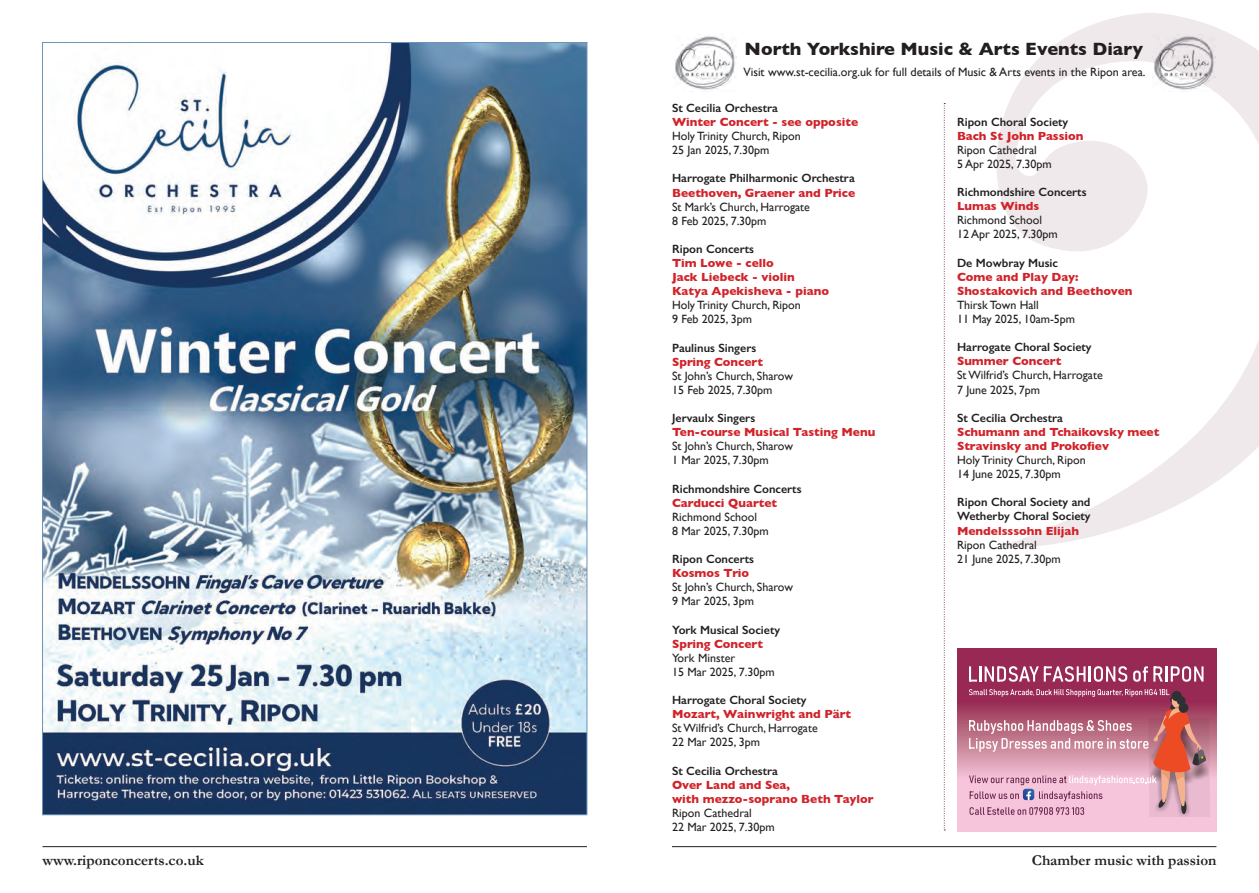
<style>
.page{position:relative;width:1259px;height:893px;background:#fff}
.page>*{position:absolute;margin:0;border:0;box-sizing:border-box;transform-origin:0 0}
.t1{font:700 18.15px "Gill Sans";color:#231f20}
.t2{font:700 15px "Garamond";color:#231f20}
.t3{font:12.15px "Gill Sans";color:#231f20}
.t4{font:12px/14.1px "Gill Sans";color:#231f20}
.t5{font:700 12px/14.1px "Gill Sans";color:#d1232a}
.t6{font:600 12px/14.1px "Gill Sans";color:#231f20}
</style>
<div class="page">
<hr style="left:672px;top:846px;width:544px;height:1px;background:#231f20">
<hr style="left:43px;top:846px;width:544px;height:1px;background:#231f20">
<svg style="left:997px;top:13px;width:262px;height:535px"></svg>
<svg style="left:944px;top:103px;width:1px;height:728px"></svg>
<img style="left:673px;top:34px;width:63px;height:58px">
<img style="left:1152px;top:34px;width:63px;height:58px">
<img style="left:44px;top:44px;width:541px;height:769px">
<svg style="left:957px;top:648px;width:259px;height:183px;background:#bc6587"></svg>
<svg style="left:969px;top:666px;width:158px;height:16px"></svg>
<svg style="left:1133px;top:666px;width:70px;height:16px"></svg>
<svg style="left:969px;top:689px;width:241px;height:128px;background:#cb869a"></svg>
<h1 class="t1" style="left:744px;top:34px;width:400px">North Yorkshire Music &amp; Arts Events Diary</h1>
<p class="t3" style="left:743px;top:65px;width:404px">Visit www.st-cecilia.org.uk for full details of Music &amp; Arts events in the Ripon area.</p>
<p class="t6" style="left:672px;top:101px;width:107px">St Cecilia Orchestra</p>
<p class="t5" style="left:672px;top:115px;width:188px">Winter Concert - see opposite</p>
<p class="t4" style="left:672px;top:129px;width:130px">Holy Trinity Church, Ripon<br>25 Jan 2025, 7.30pm</p>
<p class="t6" style="left:672px;top:171px;width:184px">Harrogate Philharmonic Orchestra</p>
<p class="t5" style="left:672px;top:185px;width:185px">Beethoven, Graener and Price</p>
<p class="t4" style="left:672px;top:199px;width:139px">St Mark’s Church, Harrogate<br>8 Feb 2025, 7.30pm</p>
<p class="t6" style="left:672px;top:242px;width:84px">Ripon Concerts</p>
<p class="t5" style="left:672px;top:256px;width:159px">Tim Lowe - cello<br>Jack Liebeck - violin<br>Katya Apekisheva - piano</p>
<p class="t4" style="left:672px;top:298px;width:130px">Holy Trinity Church, Ripon<br>9 Feb 2025, 3pm</p>
<p class="t6" style="left:672px;top:340px;width:86px">Paulinus Singers</p>
<p class="t5" style="left:672px;top:354px;width:92px">Spring Concert</p>
<p class="t4" style="left:672px;top:369px;width:122px">St John’s Church, Sharow<br>15 Feb 2025, 7.30pm</p>
<p class="t6" style="left:672px;top:411px;width:85px">Jervaulx Singers</p>
<p class="t5" style="left:672px;top:425px;width:205px">Ten-course Musical Tasting Menu</p>
<p class="t4" style="left:672px;top:439px;width:122px">St John’s Church, Sharow<br>1 Mar 2025, 7.30pm</p>
<p class="t6" style="left:672px;top:481px;width:131px">Richmondshire Concerts</p>
<p class="t5" style="left:672px;top:495px;width:107px">Carducci Quartet</p>
<p class="t4" style="left:672px;top:510px;width:98px">Richmond School<br>8 Mar 2025, 7.30pm</p>
<p class="t6" style="left:672px;top:552px;width:84px">Ripon Concerts</p>
<p class="t5" style="left:672px;top:566px;width:79px">Kosmos Trio</p>
<p class="t4" style="left:672px;top:580px;width:122px">St John’s Church, Sharow<br>9 Mar 2025, 3pm</p>
<p class="t6" style="left:672px;top:622px;width:110px">York Musical Society</p>
<p class="t5" style="left:672px;top:636px;width:92px">Spring Concert</p>
<p class="t4" style="left:672px;top:651px;width:104px">York Minster<br>15 Mar 2025, 7.30pm</p>
<p class="t6" style="left:672px;top:693px;width:136px">Harrogate Choral Society</p>
<p class="t5" style="left:672px;top:707px;width:181px">Mozart, Wainwright and Pärt</p>
<p class="t4" style="left:672px;top:721px;width:147px">St Wilfrid’s Church, Harrogate<br>22 Mar 2025, 3pm</p>
<p class="t6" style="left:672px;top:763px;width:107px">St Cecilia Orchestra</p>
<p class="t5" style="left:672px;top:777px;width:203px">Over Land and Sea,<br>with mezzo-soprano Beth Taylor</p>
<p class="t4" style="left:672px;top:806px;width:104px">Ripon Cathedral<br>22 Mar 2025, 7.30pm</p>
<p class="t6" style="left:957px;top:114px;width:113px">Ripon Choral Society</p>
<p class="t5" style="left:957px;top:128px;width:128px">Bach St John Passion</p>
<p class="t4" style="left:957px;top:143px;width:96px">Ripon Cathedral<br>5 Apr 2025, 7.30pm</p>
<p class="t6" style="left:957px;top:185px;width:131px">Richmondshire Concerts</p>
<p class="t5" style="left:957px;top:199px;width:84px">Lumas Winds</p>
<p class="t4" style="left:957px;top:213px;width:102px">Richmond School<br>12 Apr 2025, 7.30pm</p>
<p class="t6" style="left:957px;top:255px;width:103px">De Mowbray Music</p>
<p class="t5" style="left:957px;top:269px;width:177px">Come and Play Day:<br>Shostakovich and Beethoven</p>
<p class="t4" style="left:957px;top:298px;width:120px">Thirsk Town Hall<br>11 May 2025, 10am-5pm</p>
<p class="t6" style="left:957px;top:340px;width:136px">Harrogate Choral Society</p>
<p class="t5" style="left:957px;top:354px;width:106px">Summer Concert</p>
<p class="t4" style="left:957px;top:368px;width:147px">St Wilfrid’s Church, Harrogate<br>7 June 2025, 7pm</p>
<p class="t6" style="left:957px;top:410px;width:107px">St Cecilia Orchestra</p>
<p class="t5" style="left:957px;top:424px;width:204px">Schumann and Tchaikovsky meet<br>Stravinsky and Prokofiev</p>
<p class="t4" style="left:957px;top:453px;width:130px">Holy Trinity Church, Ripon<br>14 June 2025, 7.30pm</p>
<p class="t6" style="left:957px;top:495px;width:135px">Ripon Choral Society and<br>Wetherby Choral Society</p>
<p class="t5" style="left:957px;top:523px;width:124px">Mendelsssohn Elijah</p>
<p class="t4" style="left:957px;top:537px;width:105px">Ripon Cathedral<br>21 June 2025, 7.30pm</p>
<p class="t2" style="left:43px;top:851px;width:163px">www.riponconcerts.co.uk</p>
<p class="t2" style="left:1032px;top:851px;width:186px">Chamber music with passion</p>
</div>
